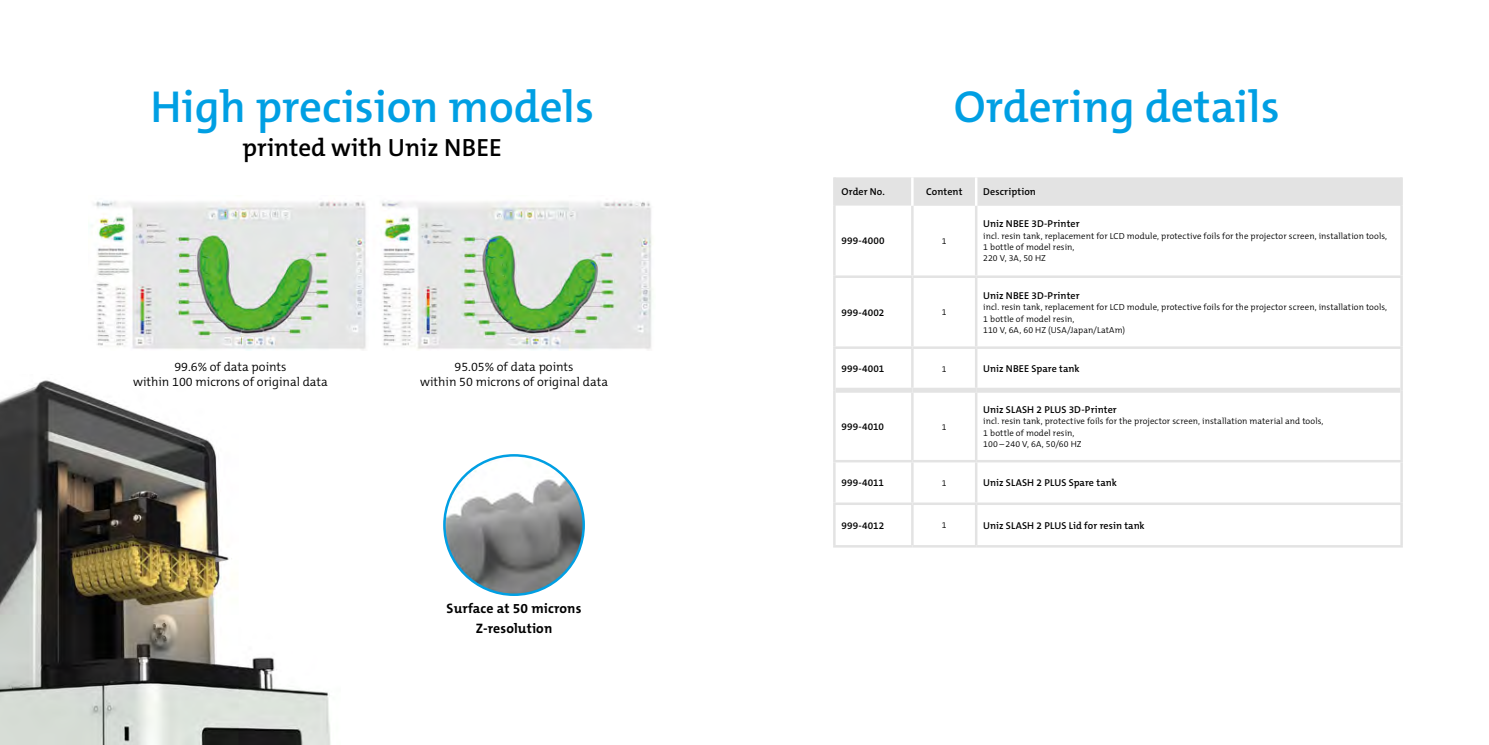
<style>
.page{position:relative;width:1489px;height:745px;background:#fff}
.page>*{position:absolute;margin:0;border:0;box-sizing:border-box;transform-origin:0 0}
.t1{font:600 45px "The Mix C5";color:#009fe3}
.t2{font:600 25px "The Mix C5";color:#000}
.t3{font:700 13.75px/20px "The Mix C5";letter-spacing:.01em;color:#000;text-align:center}
.t4{font:300 12.5px/15px "The Mix C5";color:#000;text-align:center}
.t5{font:600 10px "The Mix C5";letter-spacing:.005em;color:#000}
.t6{font:300 8.75px/11.2px "The Mix C5";letter-spacing:.01em;color:#000}
</style>
<div class="page">
<img style="left:90px;top:201px;width:562px;height:149px">
<img style="left:0;top:380px;width:331px;height:364px">
<img style="left:444px;top:455px;width:139px;height:139px;border-radius:70px">
<svg style="left:835px;top:177px;width:565px;height:367px"></svg>
<hr style="left:1400px;top:177px;width:2px;height:29px;background:#e3e3e3">
<hr style="left:833px;top:177px;width:2px;height:29px;background:#e3e3e3">
<hr style="left:833px;top:206px;width:2px;height:69px;background:#e3e3e3">
<hr style="left:1400px;top:206px;width:2px;height:69px;background:#e3e3e3">
<hr style="left:833px;top:278px;width:2px;height:68px;background:#e3e3e3">
<hr style="left:1400px;top:278px;width:2px;height:68px;background:#e3e3e3">
<hr style="left:833px;top:348px;width:2px;height:42px;background:#e3e3e3">
<hr style="left:1400px;top:348px;width:2px;height:42px;background:#e3e3e3">
<hr style="left:833px;top:390px;width:2px;height:69px;background:#e3e3e3">
<hr style="left:1400px;top:390px;width:2px;height:69px;background:#e3e3e3">
<hr style="left:833px;top:462px;width:2px;height:40px;background:#e3e3e3">
<hr style="left:1400px;top:462px;width:2px;height:40px;background:#e3e3e3">
<hr style="left:833px;top:504px;width:2px;height:40px;background:#e3e3e3">
<hr style="left:1400px;top:504px;width:2px;height:40px;background:#e3e3e3">
<hr style="left:911px;top:206px;width:2px;height:69px;background:#e3e3e3">
<hr style="left:911px;top:278px;width:2px;height:68px;background:#e3e3e3">
<hr style="left:911px;top:348px;width:2px;height:39px;background:#e3e3e3">
<hr style="left:911px;top:392px;width:2px;height:67px;background:#e3e3e3">
<hr style="left:911px;top:462px;width:2px;height:40px;background:#e3e3e3">
<hr style="left:911px;top:504px;width:2px;height:40px;background:#e3e3e3">
<hr style="left:974px;top:206px;width:3px;height:69px;background:#e3e3e3">
<hr style="left:974px;top:278px;width:3px;height:68px;background:#e3e3e3">
<hr style="left:974px;top:348px;width:3px;height:39px;background:#e3e3e3">
<hr style="left:974px;top:392px;width:3px;height:67px;background:#e3e3e3">
<hr style="left:974px;top:462px;width:3px;height:40px;background:#e3e3e3">
<hr style="left:974px;top:504px;width:3px;height:40px;background:#e3e3e3">
<hr style="left:974px;top:177px;width:3px;height:29px;background:#fff">
<hr style="left:911px;top:177px;width:2px;height:29px;background:#fff">
<hr style="left:833px;top:275px;width:79px;height:3px;background:#e3e3e3">
<hr style="left:912px;top:275px;width:64px;height:3px;background:#e3e3e3">
<hr style="left:976px;top:275px;width:426px;height:3px;background:#e3e3e3">
<hr style="left:833px;top:346px;width:79px;height:2px;background:#e3e3e3">
<hr style="left:912px;top:346px;width:64px;height:2px;background:#e3e3e3">
<hr style="left:976px;top:346px;width:426px;height:2px;background:#e3e3e3">
<hr style="left:833px;top:459px;width:79px;height:3px;background:#e3e3e3">
<hr style="left:912px;top:459px;width:64px;height:3px;background:#e3e3e3">
<hr style="left:976px;top:459px;width:426px;height:3px;background:#e3e3e3">
<hr style="left:833px;top:502px;width:79px;height:2px;background:#e3e3e3">
<hr style="left:912px;top:502px;width:64px;height:2px;background:#e3e3e3">
<hr style="left:976px;top:502px;width:426px;height:2px;background:#e3e3e3">
<hr style="left:833px;top:544px;width:79px;height:3px;background:#e3e3e3">
<hr style="left:912px;top:544px;width:64px;height:3px;background:#e3e3e3">
<hr style="left:976px;top:544px;width:426px;height:3px;background:#e3e3e3">
<div style="left:835px;top:387px;width:77px;height:5px;background:#e3e3e3"></div>
<div style="left:912px;top:387px;width:64px;height:5px;background:#e3e3e3"></div>
<div style="left:976px;top:387px;width:424px;height:5px;background:#e3e3e3"></div>
<h1 class="t1" style="left:150px;top:78px;width:445px">High precision models</h1>
<h2 class="t2" style="left:242px;top:131px;width:261px">printed with Uniz NBEE</h2>
<h3 class="t4" style="left:133px;top:359px;width:196px">99.6% of data points<br>within 100 microns of original data</h3>
<h3 class="t4" style="left:420px;top:359px;width:189px">95.05% of data points<br>within 50 microns of original data</h3>
<h3 class="t3" style="left:446px;top:598px;width:136px">Surface at 50 microns<br>Z-resolution</h3>
<h1 class="t1" style="left:953px;top:78px;width:327px">Ordering details</h1>
<p class="t5" style="left:841px;top:185px;width:45px">Order No.</p>
<p class="t5" style="left:926px;top:185px;width:38px">Content</p>
<p class="t5" style="left:983px;top:185px;width:54px">Description</p>
<p class="t5" style="left:841px;top:234px;width:45px">999-4000</p>
<p class="t6" style="left:941px;top:235px;width:6px">1</p>
<p class="t5" style="left:983px;top:217px;width:98px">Uniz NBEE 3D-Printer</p>
<p class="t6" style="left:983px;top:230px;width:405px">incl. resin tank, replacement for LCD module, protective foils for the projector screen, installation tools,<br>1 bottle of model resin,<br>220 V, 3A, 50 HZ</p>
<p class="t5" style="left:841px;top:306px;width:44px">999-4002</p>
<p class="t6" style="left:941px;top:307px;width:6px">1</p>
<p class="t5" style="left:983px;top:289px;width:98px">Uniz NBEE 3D-Printer</p>
<p class="t6" style="left:983px;top:301px;width:405px">incl. resin tank, replacement for LCD module, protective foils for the projector screen, installation tools,<br>1 bottle of model resin,<br>110 V, 6A, 60 HZ (USA/Japan/LatAm)</p>
<p class="t5" style="left:841px;top:362px;width:44px">999-4001</p>
<p class="t6" style="left:941px;top:363px;width:6px">1</p>
<p class="t5" style="left:983px;top:362px;width:98px">Uniz NBEE Spare tank</p>
<p class="t5" style="left:841px;top:420px;width:44px">999-4010</p>
<p class="t6" style="left:941px;top:421px;width:6px">1</p>
<p class="t5" style="left:983px;top:403px;width:135px">Uniz SLASH 2 PLUS 3D-Printer</p>
<p class="t6" style="left:983px;top:415px;width:341px">incl. resin tank, protective foils for the projector screen, installation material and tools,<br>1 bottle of model resin,<br>100 – 240 V, 6A, 50/60 HZ</p>
<p class="t5" style="left:841px;top:476px;width:44px">999-4011</p>
<p class="t6" style="left:941px;top:477px;width:6px">1</p>
<p class="t5" style="left:983px;top:476px;width:135px">Uniz SLASH 2 PLUS Spare tank</p>
<p class="t5" style="left:841px;top:518px;width:44px">999-4012</p>
<p class="t6" style="left:941px;top:519px;width:6px">1</p>
<p class="t5" style="left:983px;top:518px;width:163px">Uniz SLASH 2 PLUS Lid for resin tank</p>
</div>
